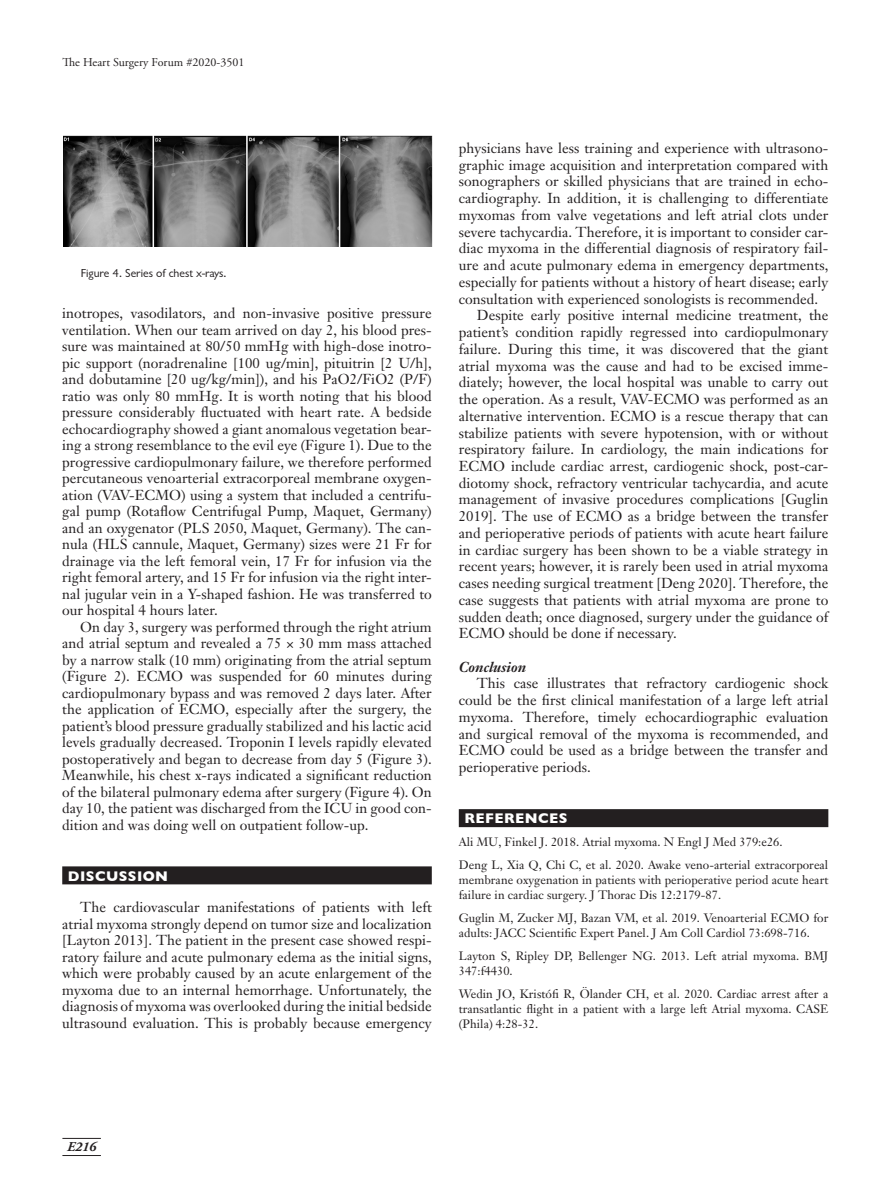
<style>
.page{position:relative;width:891px;height:1188px;background:#fff}
.page>*{position:absolute;margin:0;border:0;box-sizing:border-box;transform-origin:0 0}
.Body_Text{font:14.25px/16.5px "Janson Text";letter-spacing:.005em;color:#231f20;text-align:justify}
.t1{font:700 14.25px "Gill Sans";letter-spacing:.03em;color:#fff}
.t2{font:italic 700 14.25px "Janson Text";letter-spacing:.005em;color:#231f20}
.t3{font:italic 700 13.5px "Adobe Garamond Pro";color:#231f20}
.References{font:12px/15.3px "Janson Text";letter-spacing:.005em;color:#231f20;text-align:justify}
.t4{font:12px "Adobe Garamond Pro";letter-spacing:.005em;color:#231f20}
.Figure_Legend{font:12px "Classical Sans Regular DTC";color:#231f20}
</style>
<div class="page">
<hr style="left:62px;top:1138px;width:39px;height:1px;background:#231f20">
<hr style="left:62px;top:1155px;width:39px;height:1px;background:#231f20">
<div style="left:62px;top:866px;width:370px;height:18px;background:#231f20"></div>
<div style="left:459px;top:809px;width:369px;height:18px;background:#231f20"></div>
<img style="left:63px;top:136px;width:369px;height:110px">
<p class="t4" style="left:62px;top:55px;width:184px">The Heart Surgery Forum #2020-3501</p>
<p class="Figure_Legend" style="left:81px;top:266px;width:147px">Figure 4. Series of chest x-rays.</p>
<p class="Body_Text" style="left:62px;top:305px;width:371px">inotropes, vasodilators, and non-invasive positive pressure ventilation. When our team arrived on day 2, his blood pres&shy;sure was maintained at 80/50 mmHg with high-dose inotro&shy;pic support (noradrenaline [100 ug/min], pituitrin [2 U/h], and dobutamine [20 ug/kg/min]), and his PaO2/FiO2 (P/F) ratio was only 80 mmHg. It is worth noting that his blood pressure considerably fluctuated with heart rate. A bedside echocardiography showed a giant anomalous vegetation bear&shy;ing a strong resemblance to the evil eye (Figure 1). Due to the progressive cardiopulmonary failure, we therefore performed percutaneous venoarterial extracorporeal membrane oxygen&shy;ation (VAV-ECMO) using a system that included a centrifu&shy;gal pump (Rotaflow Centrifugal Pump, Maquet, Germany) and an oxygenator (PLS 2050, Maquet, Germany). The can&shy;nula (HLS cannule, Maquet, Germany) sizes were 21 Fr for drainage via the left femoral vein, 17 Fr for infusion via the right femoral artery, and 15 Fr for infusion via the right inter&shy;nal jugular vein in a Y-shaped fashion. He was transferred to our hospital 4 hours later.</p>
<p class="Body_Text" style="left:62px;top:618px;width:371px;text-indent:18px">On day 3, surgery was performed through the right atrium and atrial septum and revealed a 75 × 30 mm mass attached by a narrow stalk (10 mm) originating from the atrial septum (Figure 2). ECMO was suspended for 60 minutes during cardiopulmonary bypass and was removed 2 days later. After the application of ECMO, especially after the surgery, the patient’s blood pressure gradually stabilized and his lactic acid levels gradually decreased. Troponin I levels rapidly elevated postoperatively and began to decrease from day 5 (Figure 3).<br>Meanwhile, his chest x-rays indicated a significant reduction of the bilateral pulmonary edema after surgery (Figure 4). On day 10, the patient was discharged from the ICU in good con&shy;dition and was doing well on outpatient follow-up.</p>
<h1 class="t1" style="left:68px;top:864px;width:102px">DISCUSSION</h1>
<p class="Body_Text" style="left:62px;top:899px;width:371px;text-indent:18px">The cardiovascular manifestations of patients with left atrial myxoma strongly depend on tumor size and localization [Layton 2013]. The patient in the present case showed respi&shy;ratory failure and acute pulmonary edema as the initial signs, which were probably caused by an acute enlargement of the myxoma due to an internal hemorrhage. Unfortunately, the diagnosis of myxoma was overlooked during the initial bedside ultrasound evaluation. This is probably because emergency</p>
<p class="Body_Text" style="left:459px;top:140px;width:371px">physicians have less training and experience with ultrasono&shy;graphic image acquisition and interpretation compared with sonographers or skilled physicians that are trained in echo&shy;cardiography. In addition, it is challenging to differentiate myxomas from valve vegetations and left atrial clots under severe tachycardia. Therefore, it is important to consider car&shy;diac myxoma in the differential diagnosis of respiratory fail&shy;ure and acute pulmonary edema in emergency departments, especially for patients without a history of heart disease; early consultation with experienced sonologists is recommended.</p>
<p class="Body_Text" style="left:459px;top:307px;width:371px;text-indent:18px">Despite early positive internal medicine treatment, the patient’s condition rapidly regressed into cardiopulmonary failure. During this time, it was discovered that the giant atrial myxoma was the cause and had to be excised imme&shy;diately; however, the local hospital was unable to carry out the operation. As a result, VAV-ECMO was performed as an alternative intervention. ECMO is a rescue therapy that can stabilize patients with severe hypotension, with or without respiratory failure. In cardiology, the main indications for ECMO include cardiac arrest, cardiogenic shock, post-car&shy;diotomy shock, refractory ventricular tachycardia, and acute management of invasive procedures complications [Guglin 2019]. The use of ECMO as a bridge between the transfer and perioperative periods of patients with acute heart failure in cardiac surgery has been shown to be a viable strategy in recent years; however, it is rarely been used in atrial myxoma cases needing surgical treatment [Deng 2020]. Therefore, the case suggests that patients with atrial myxoma are prone to sudden death; once diagnosed, surgery under the guidance of ECMO should be done if necessary.</p>
<h2 class="t2" style="left:459px;top:657px;width:69px">Conclusion</h2>
<p class="Body_Text" style="left:459px;top:675px;width:371px;text-indent:18px">This case illustrates that refractory cardiogenic shock could be the first clinical manifestation of a large left atrial myxoma. Therefore, timely echocardiographic evaluation and surgical removal of the myxoma is recommended, and ECMO could be used as a bridge between the transfer and perioperative periods.</p>
<h1 class="t1" style="left:465px;top:807px;width:105px">REFERENCES</h1>
<p class="References" style="left:459px;top:834px;width:325px">Ali MU, Finkel J. 2018. Atrial myxoma. N Engl J Med 379:e26.</p>
<p class="References" style="left:459px;top:857px;width:371px">Deng L, Xia Q, Chi C, et al. 2020. Awake veno-arterial extracorporeal membrane oxygenation in patients with perioperative period acute heart failure in cardiac surgery. J Thorac Dis 12:2179-87.</p>
<p class="References" style="left:459px;top:910px;width:371px">Guglin M, Zucker MJ, Bazan VM, et al. 2019. Venoarterial ECMO for adults: JACC Scientific Expert Panel. J Am Coll Cardiol 73:698-716.</p>
<p class="References" style="left:459px;top:948px;width:371px">Layton S, Ripley DP, Bellenger NG. 2013. Left atrial myxoma. BMJ<br>347:f4430.</p>
<p class="References" style="left:459px;top:986px;width:371px">Wedin JO, Kristófi R, Ölander CH, et al. 2020. Cardiac arrest after a transatlantic flight in a patient with a large left Atrial myxoma. CASE (Phila) 4:28-32.</p>
<p class="t3" style="left:67px;top:1139px;width:31px">E216</p>
</div>
